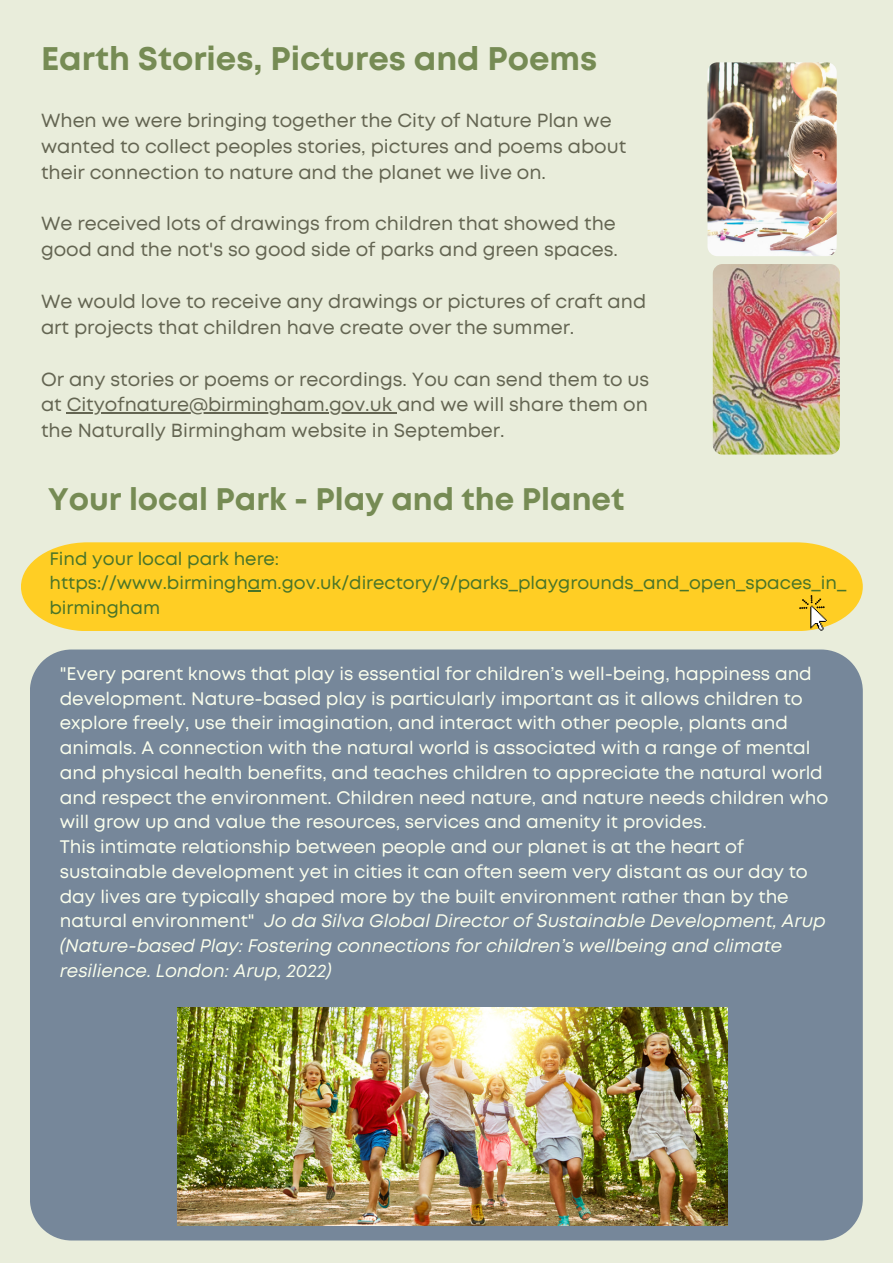
<style>
.page{position:relative;width:893px;height:1264px;background:#fff}
.page>*{position:absolute;margin:0;border:0;box-sizing:border-box;transform-origin:0 0}
.t1{font:700 32.7px "Mont";color:#768b54}
.t2{font:700 31.2px "Mont";color:#768b54}
.t3{font:18.9px/25.8px "Mont";color:#646552}
.t4{font:18.15px/24.8px "Mont";color:#fbffed}
.t5{font:18px/24.8px "Mont";color:#497429}
.s1{font-style:italic}
</style>
<div class="page">
<div style="left:0;top:0;width:892px;height:1262px;background:#e9eddb"></div>
<div style="left:30px;top:649px;width:832px;height:591px;background:#76879a"></div>
<div style="left:21px;top:542px;width:841px;height:89px;background:#ffce24"></div>
<img style="left:799px;top:595px;width:50px;height:36px">
<img style="left:712px;top:264px;width:127px;height:190px;border-radius:10px">
<img style="left:178px;top:1007px;width:549px;height:218px">
<hr style="left:67px;top:412px;width:330px;height:2px;background:#646552">
<svg style="left:248px;top:590px;width:12px;height:1px"></svg>
<img style="left:707px;top:62px;width:129px;height:194px;border-radius:10px">
<p class="t1" style="left:41px;top:47px;width:557px">Earth Stories, Pictures and Poems</p>
<p class="t3" style="left:41px;top:109px;width:586px">When we were bringing together the City of Nature Plan we wanted to collect peoples stories, pictures and poems about their connection to nature and the planet we live on.</p>
<p class="t3" style="left:41px;top:212px;width:578px">We received lots of drawings from children that showed the good and the not's so good side of parks and green spaces.</p>
<p class="t3" style="left:41px;top:290px;width:606px">We would love to receive any drawings or pictures of craft and art projects that children have create over the summer.</p>
<p class="t3" style="left:41px;top:367px;width:609px;text-align:justify">Or any stories or poems or recordings. You can send them to us at Cityofnature@birmingham.gov.uk and we will share them on the Naturally Birmingham website in September.</p>
<p class="t2" style="left:48px;top:487px;width:578px">Your local Park - Play and the Planet</p>
<p class="t5" style="left:50px;top:547px;width:798px">Find your local park here: https://www.birmingham.gov.uk/directory/9/parks_playgrounds_and_open_spaces_in_ birmingham</p>
<p class="t4" style="left:60px;top:662px;width:770px">"Every parent knows that play is essential for children’s well-being, happiness and development. Nature-based play is particularly important as it allows children to explore freely, use their imagination, and interact with other people, plants and animals. A connection with the natural world is associated with a range of mental and physical health benefits, and teaches children to appreciate the natural world and respect the environment. Children need nature, and nature needs children who will grow up and value the resources, services and amenity it provides.</p>
<p class="t4" style="left:60px;top:835px;width:767px">This intimate relationship between people and our planet is at the heart of sustainable development yet in cities it can often seem very distant as our day to day lives are typically shaped more by the built environment rather than by the natural environment" <span class="s1">Jo da Silva Global Director of Sustainable Development, Arup (Nature-based Play: Fostering connections for children’s wellbeing and climate resilience. London: Arup, 2022)</span></p>
</div>
